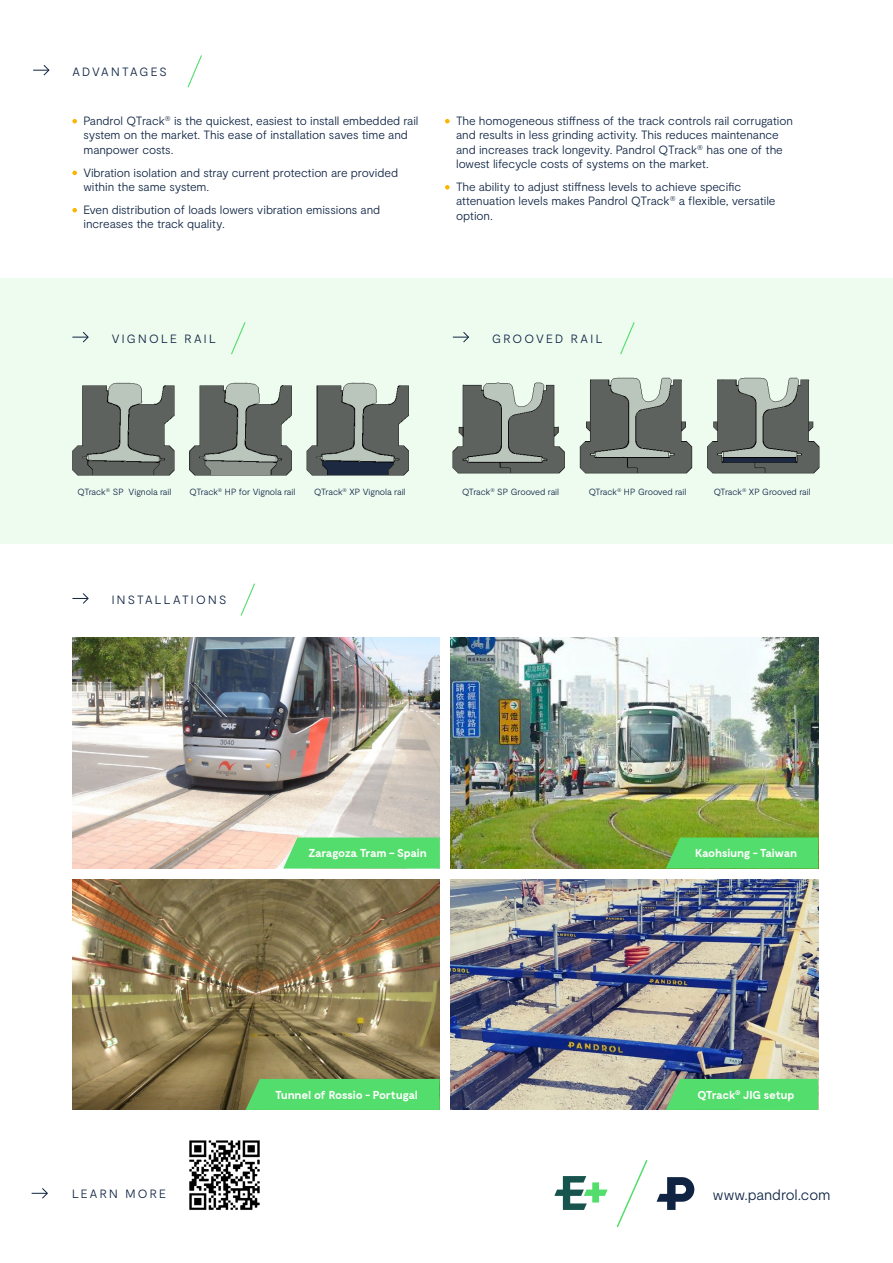
<style>
.page{position:relative;width:893px;height:1263px;background:#fff}
.page>*{position:absolute;margin:0;border:0;box-sizing:border-box;transform-origin:0 0}
.t1{font:300 15px "Moderat";letter-spacing:-.005em;color:#0f2443}
.t2{font:300 12px/14.4px "Moderat";letter-spacing:-.01em;color:#0f2443}
.t3{font:300 12px "Moderat";letter-spacing:.19em;color:#0f2443}
.t4{font:300 12px "Moderat";letter-spacing:.16em;color:#0f2443}
.t5{font:700 11.55px "Moderat";letter-spacing:-.035em;color:#fff}
.t6{font:300 9px "Moderat";letter-spacing:-.01em;color:#0f2443}
</style>
<div class="page">
<img style="left:189px;top:1140px;width:71px;height:70px">
<svg style="left:72px;top:119px;width:5px;height:4px"></svg>
<svg style="left:72px;top:171px;width:5px;height:4px"></svg>
<svg style="left:72px;top:208px;width:5px;height:4px"></svg>
<svg style="left:445px;top:119px;width:5px;height:4px"></svg>
<svg style="left:445px;top:185px;width:5px;height:5px"></svg>
<svg style="left:554px;top:1176px;width:54px;height:34px"></svg>
<svg style="left:657px;top:1177px;width:37px;height:33px"></svg>
<svg style="left:616px;top:1160px;width:32px;height:68px"></svg>
<svg style="left:32px;top:1188px;width:16px;height:11px"></svg>
<svg style="left:187px;top:55px;width:15px;height:33px"></svg>
<svg style="left:33px;top:65px;width:17px;height:11px"></svg>
<div style="left:0;top:279px;width:893px;height:265px;background:#eefcf0"></div>
<img style="left:72px;top:382px;width:337px;height:94px">
<svg style="left:231px;top:322px;width:15px;height:33px"></svg>
<svg style="left:72px;top:332px;width:17px;height:11px"></svg>
<img style="left:452px;top:377px;width:368px;height:97px">
<svg style="left:620px;top:322px;width:15px;height:33px"></svg>
<svg style="left:453px;top:332px;width:17px;height:11px"></svg>
<svg style="left:240px;top:583px;width:15px;height:33px"></svg>
<svg style="left:72px;top:593px;width:17px;height:11px"></svg>
<img style="left:72px;top:638px;width:368px;height:230px">
<img style="left:451px;top:638px;width:367px;height:230px">
<img style="left:72px;top:879px;width:368px;height:231px">
<svg style="left:283px;top:837px;width:157px;height:31px;background:#5ddc72"></svg>
<svg style="left:666px;top:837px;width:152px;height:31px;background:#55d867"></svg>
<div style="left:246px;top:1079px;width:194px;height:31px;background:#53dd6c"></div>
<img style="left:451px;top:879px;width:367px;height:231px">
<div style="left:666px;top:1079px;width:152px;height:31px;background:#53dd6c"></div>
<p class="t4" style="left:72px;top:65px;width:96px">ADVANTAGES</p>
<p class="t2" style="left:83px;top:114px;width:337px">Pandrol QTrack<sup>®</sup> is the quickest, easiest to install embedded rail system on the market. This ease of installation saves time and manpower costs.</p>
<p class="t2" style="left:83px;top:165px;width:316px">Vibration isolation and stray current protection are provided within the same system.</p>
<p class="t2" style="left:83px;top:203px;width:298px">Even distribution of loads lowers vibration emissions and increases the track quality.</p>
<p class="t2" style="left:456px;top:114px;width:338px">The homogeneous stiffness of the track controls rail corrugation and results in less grinding activity. This reduces maintenance and increases track longevity. Pandrol QTrack<sup>®</sup> has one of the lowest lifecycle costs of systems on the market.</p>
<p class="t2" style="left:456px;top:180px;width:321px">The ability to adjust stiffness levels to achieve specific attenuation levels makes Pandrol QTrack<sup>®</sup> a flexible, versatile option.</p>
<p class="t3" style="left:112px;top:331px;width:106px">VIGNOLE RAIL</p>
<p class="t3" style="left:492px;top:331px;width:112px">GROOVED RAIL</p>
<p class="t6" style="left:77px;top:486px;width:95px">QTrack<sup>®</sup> SP Vignola rail</p>
<p class="t6" style="left:190px;top:486px;width:107px">QTrack<sup>®</sup> HP for Vignola rail</p>
<p class="t6" style="left:314px;top:486px;width:93px">QTrack<sup>®</sup> XP Vignola rail</p>
<p class="t6" style="left:462px;top:486px;width:99px">QTrack<sup>®</sup> SP Grooved rail</p>
<p class="t6" style="left:589px;top:486px;width:99px">QTrack<sup>®</sup> HP Grooved rail</p>
<p class="t6" style="left:714px;top:486px;width:98px">QTrack<sup>®</sup> XP Grooved rail</p>
<p class="t3" style="left:112px;top:593px;width:116px">INSTALLATIONS</p>
<p class="t5" style="left:308px;top:847px;width:120px">Zaragoza Tram – Spain</p>
<p class="t5" style="left:695px;top:847px;width:104px">Kaohsiung - Taiwan</p>
<p class="t5" style="left:275px;top:1088px;width:144px">Tunnel of Rossio - Portugal</p>
<p class="t5" style="left:698px;top:1088px;width:98px">QTrack<sup>®</sup> JIG setup</p>
<p class="t3" style="left:72px;top:1186px;width:95px">LEARN MORE</p>
<p class="t1" style="left:713px;top:1185px;width:119px">www.pandrol.com</p>
</div>
